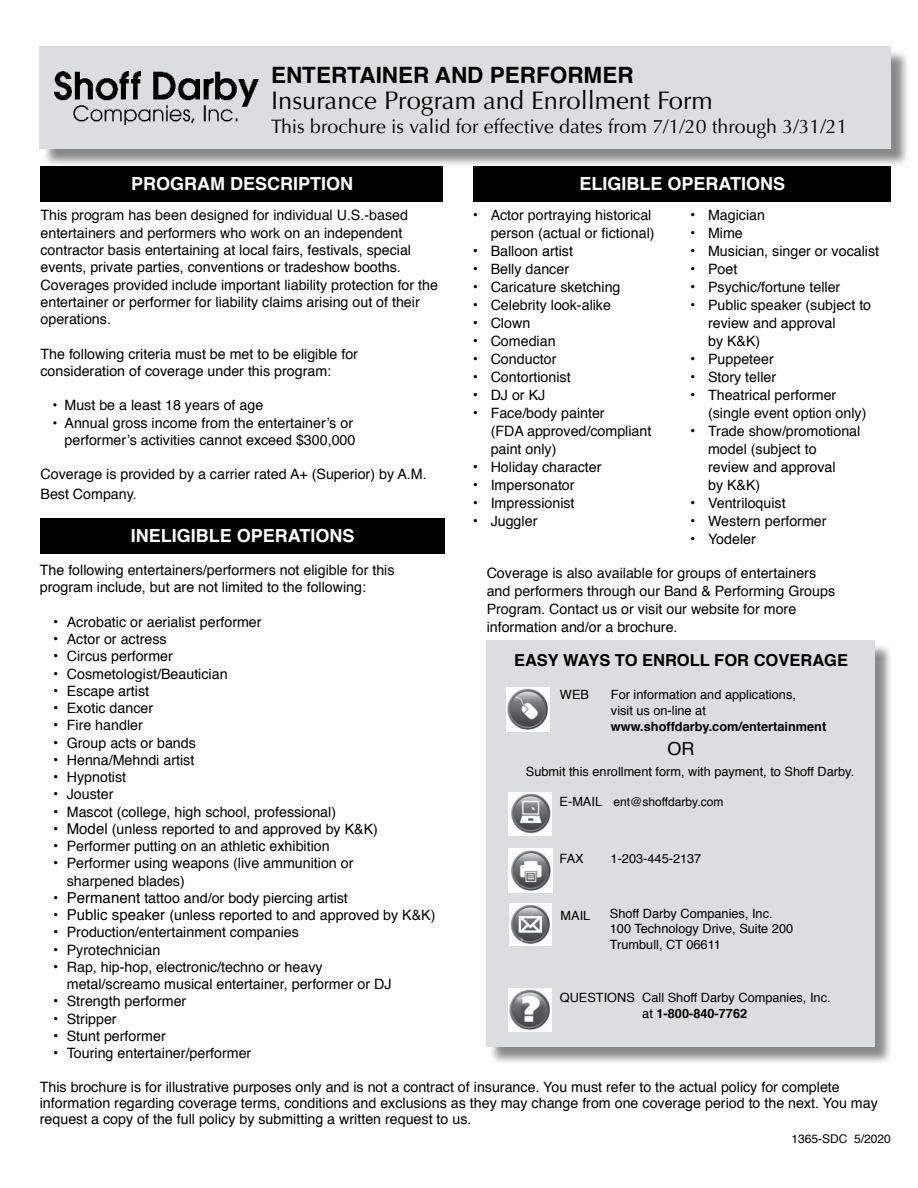
<style>
.page{position:relative;width:918px;height:1188px;background:#fff}
.page>*{position:absolute;margin:0;border:0;box-sizing:border-box;transform-origin:0 0}
.t1{font:25.5px "Optima";color:#000}
.t2{font:700 22.5px "Helvetica";color:#000}
.t3{font:19.5px "Optima";color:#000}
.t4{font:700 18px "Helvetica";color:#fff}
.t5{font:18px "Helvetica";color:#000}
.t6{font:700 16.5px "Helvetica";color:#000}
.t7{font:14.25px/18px "Helvetica";color:#000}
.t8{font:12.75px/15.8px "Helvetica";color:#000}
.t9{font:700 12.75px "Helvetica";color:#000}
.t10{font:12px "Helvetica";color:#000}
.s1{font-size:15px}
.s2{font-size:12.75px}
.s3{font-weight:700}
</style>
<div class="page">
<div style="left:42px;top:49px;width:868px;height:119px;background:#000;opacity:.47"></div>
<div style="left:40px;top:46px;width:851px;height:103px;background:#dcddde"></div>
<div style="left:40px;top:518px;width:405px;height:35px;background:#000"></div>
<div style="left:40px;top:166px;width:403px;height:36px;background:#000"></div>
<div style="left:473px;top:167px;width:418px;height:35px;background:#000"></div>
<img style="left:54px;top:71px;width:205px;height:53px">
<div style="left:488px;top:642px;width:405px;height:423px;background:#000;opacity:.47"></div>
<div style="left:486px;top:640px;width:389px;height:407px;background:#dcddde"></div>
<img style="left:507px;top:688px;width:42px;height:43px">
<img style="left:508px;top:849px;width:44px;height:43px">
<img style="left:510px;top:904px;width:42px;height:42px">
<img style="left:508px;top:792px;width:44px;height:44px">
<img style="left:508px;top:988px;width:43px;height:44px">
<h2 class="t2" style="left:271px;top:57px;width:364px">ENTERTAINER AND PERFORMER</h2>
<h1 class="t1" style="left:271px;top:85px;width:443px">Insurance Program and Enrollment Form</h1>
<h3 class="t3" style="left:271px;top:115px;width:578px">This brochure is valid for effective dates from 7/1/20 through 3/31/21</h3>
<p class="t4" style="left:580px;top:169px;width:207px">ELIGIBLE OPERATIONS</p>
<p class="t4" style="left:131px;top:170px;width:224px">PROGRAM DESCRIPTION</p>
<p class="t7" style="left:40px;top:207px;width:399px;line-height:17.2px">This program has been designed for individual U.S.-based entertainers and performers who work on an independent contractor basis entertaining at local fairs, festivals, special events, private parties, conventions or tradeshow booths.<br>Coverages provided include important liability protection for the entertainer or performer for liability claims arising out of their operations.</p>
<p class="t7" style="left:40px;top:345px;width:319px;line-height:17.2px">The following criteria must be met to be eligible for consideration of coverage under this program:</p>
<p class="t7" style="left:52px;top:397px;width:212px">• Must be a least 18 years of age</p>
<p class="t7" style="left:52px;top:414px;width:304px;line-height:17.2px;text-align:right">• Annual gross income from the entertainer’s or performer’s activities cannot exceed $300,000</p>
<p class="t7" style="left:40px;top:465px;width:388px;line-height:19.5px">Coverage is provided by a carrier rated A+ (Superior) by A.M.<br>Best Company.</p>
<p class="t7" style="left:473px;top:206px;width:183px;text-align:right"><span class="s1">•</span> Actor portraying historical person (actual or fictional)</p>
<p class="t7" style="left:473px;top:242px;width:102px"><span class="s1">•</span> Balloon artist</p>
<p class="t7" style="left:473px;top:260px;width:98px"><span class="s1">•</span> Belly dancer</p>
<p class="t7" style="left:473px;top:278px;width:149px"><span class="s1">•</span> Caricature sketching</p>
<p class="t7" style="left:473px;top:296px;width:140px"><span class="s1">•</span> Celebrity look-alike</p>
<p class="t7" style="left:473px;top:314px;width:59px"><span class="s1">•</span> Clown</p>
<p class="t7" style="left:473px;top:332px;width:84px"><span class="s1">•</span> Comedian</p>
<p class="t7" style="left:473px;top:350px;width:85px"><span class="s1">•</span> Conductor</p>
<p class="t7" style="left:473px;top:368px;width:99px"><span class="s1">•</span> Contortionist</p>
<p class="t7" style="left:473px;top:386px;width:74px"><span class="s1">•</span> DJ or KJ</p>
<p class="t7" style="left:491px;top:404px;width:162px;text-indent:-18px"><span class="s1">•</span> Face/body painter<br>(FDA approved/compliant paint only)</p>
<p class="t7" style="left:473px;top:458px;width:130px"><span class="s1">•</span> Holiday character</p>
<p class="t7" style="left:473px;top:476px;width:103px"><span class="s1">•</span> Impersonator</p>
<p class="t7" style="left:473px;top:494px;width:103px"><span class="s1">•</span> Impressionist</p>
<p class="t7" style="left:473px;top:512px;width:66px"><span class="s1">•</span> Juggler</p>
<p class="t7" style="left:690px;top:206px;width:77px"><span class="s1">•</span> Magician</p>
<p class="t7" style="left:690px;top:224px;width:54px"><span class="s1">•</span> Mime</p>
<p class="t7" style="left:690px;top:242px;width:191px"><span class="s1">•</span> Musician, singer or vocalist</p>
<p class="t7" style="left:690px;top:260px;width:49px"><span class="s1">•</span> Poet</p>
<p class="t7" style="left:690px;top:278px;width:152px"><span class="s1">•</span> Psychic/fortune teller</p>
<p class="t7" style="left:708px;top:296px;width:165px;text-indent:-18px"><span class="s1">•</span> Public speaker (subject to review and approval<br>by K&amp;K)</p>
<p class="t7" style="left:690px;top:350px;width:85px"><span class="s1">•</span> Puppeteer</p>
<p class="t7" style="left:690px;top:368px;width:88px"><span class="s1">•</span> Story teller</p>
<p class="t7" style="left:708px;top:386px;width:160px;text-indent:-18px"><span class="s1">•</span> Theatrical performer (single event option only)</p>
<p class="t7" style="left:708px;top:422px;width:154px;text-indent:-18px"><span class="s1">•</span> Trade show/promotional model (subject to review and approval<br>by K&amp;K)</p>
<p class="t7" style="left:690px;top:494px;width:97px"><span class="s1">•</span> Ventriloquist</p>
<p class="t7" style="left:690px;top:512px;width:138px"><span class="s1">•</span> Western performer</p>
<p class="t4" style="left:131px;top:521px;width:225px">INELIGIBLE OPERATIONS</p>
<p class="t7" style="left:690px;top:530px;width:67px"><span class="s1">•</span> Yodeler</p>
<p class="t7" style="left:40px;top:562px;width:356px;line-height:17.2px">The following entertainers/performers not eligible for this program include, but are not limited to the following:</p>
<p class="t7" style="left:53px;top:613px;width:210px"><span class="s1">•</span> Acrobatic or aerialist performer</p>
<p class="t7" style="left:53px;top:630px;width:115px"><span class="s1">•</span> Actor or actress</p>
<p class="t7" style="left:53px;top:648px;width:121px"><span class="s1">•</span> Circus performer</p>
<p class="t7" style="left:53px;top:665px;width:176px"><span class="s1">•</span> Cosmetologist/Beautician</p>
<p class="t7" style="left:53px;top:682px;width:97px"><span class="s1">•</span> Escape artist</p>
<p class="t7" style="left:53px;top:699px;width:101px"><span class="s1">•</span> Exotic dancer</p>
<p class="t7" style="left:53px;top:717px;width:91px"><span class="s1">•</span> Fire handler</p>
<p class="t7" style="left:53px;top:734px;width:144px"><span class="s1">•</span> Group acts or bands</p>
<p class="t7" style="left:53px;top:751px;width:143px"><span class="s1">•</span> Henna/Mehndi artist</p>
<p class="t7" style="left:53px;top:768px;width:74px"><span class="s1">•</span> Hypnotist</p>
<p class="t7" style="left:53px;top:786px;width:62px"><span class="s1">•</span> Jouster</p>
<p class="t7" style="left:53px;top:803px;width:284px"><span class="s1">•</span> Mascot (college, high school, professional)</p>
<p class="t7" style="left:53px;top:820px;width:326px"><span class="s1">• Model</span> (unless reported to and approved by K&amp;K)</p>
<p class="t7" style="left:53px;top:837px;width:278px"><span class="s1">•</span> Performer putting on an athletic exhibition</p>
<p class="t7" style="left:67px;top:855px;width:288px;line-height:17.2px;text-indent:-14px"><span class="s1">•</span> Performer using weapons (live ammunition or sharpened blades)</p>
<p class="t7" style="left:53px;top:889px;width:296px"><span class="s1">• Permanent</span> tattoo and/or body piercing artist</p>
<p class="t7" style="left:53px;top:906px;width:384px"><span class="s1">• Public speaker</span> (unless reported to and approved by K&amp;K)</p>
<p class="t7" style="left:53px;top:924px;width:247px"><span class="s1">•</span> Production/entertainment companies</p>
<p class="t7" style="left:53px;top:941px;width:108px"><span class="s1">•</span> Pyrotechnician</p>
<p class="t7" style="left:67px;top:959px;width:326px;line-height:17.2px;text-indent:-14px"><span class="s1">•</span> Rap, hip-hop, electronic/techno or heavy metal/screamo musical entertainer, performer or DJ</p>
<p class="t7" style="left:53px;top:993px;width:135px"><span class="s1">•</span> Strength performer</p>
<p class="t7" style="left:53px;top:1010px;width:65px"><span class="s1">•</span> Stripper</p>
<p class="t7" style="left:53px;top:1027px;width:114px"><span class="s1">•</span> Stunt performer</p>
<p class="t7" style="left:53px;top:1044px;width:200px"><span class="s1">•</span> Touring entertainer/performer</p>
<p class="t7" style="left:487px;top:564px;width:350px">Coverage is also available for groups of entertainers and performers through our Band &amp; Performing Groups Program. Contact us or visit our website for more information and/or a brochure.</p>
<p class="t6" style="left:514px;top:647px;width:336px">EASY WAYS TO ENROLL FOR COVERAGE</p>
<p class="t8" style="left:560px;top:687px;width:31px">WEB</p>
<p class="t8" style="left:611px;top:687px;width:186px">For information and applications, visit us on-line at</p>
<p class="t9" style="left:611px;top:716px;width:217px">www.shoffdarby.com/entertainment</p>
<p class="t5" style="left:668px;top:735px;width:28px">OR</p>
<p class="t8" style="left:526px;top:764px;width:330px">Submit this enrollment form, with payment, to Shoff Darby.</p>
<p class="t10" style="left:560px;top:792px;width:165px"><span class="s2">E-MAIL</span> ent@shoffdarby.com</p>
<p class="t8" style="left:560px;top:851px;width:26px">FAX</p>
<p class="t8" style="left:611px;top:851px;width:92px">1-203-445-2137</p>
<p class="t8" style="left:561px;top:908px;width:31px">MAIL</p>
<p class="t8" style="left:610px;top:906px;width:185px">Shoff Darby Companies, Inc.<br>100 Technology Drive, Suite 200<br>Trumbull, CT 06611</p>
<p class="t8" style="left:560px;top:990px;width:272px;text-align:center">QUESTIONS Call Shoff Darby Companies, Inc. at <span class="s3">1-800-840-7762</span></p>
<p class="t7" style="left:40px;top:1080px;width:840px;line-height:15.8px">This brochure is for illustrative purposes only and is not a contract of insurance. You must refer to the actual policy for complete information regarding coverage terms, conditions and exclusions as they may change from one coverage period to the next. You may request a copy of the full policy by submitting a written request to us.</p>
<p class="t10" style="left:792px;top:1130px;width:101px">1365-SDC 5/2020</p>
</div>
